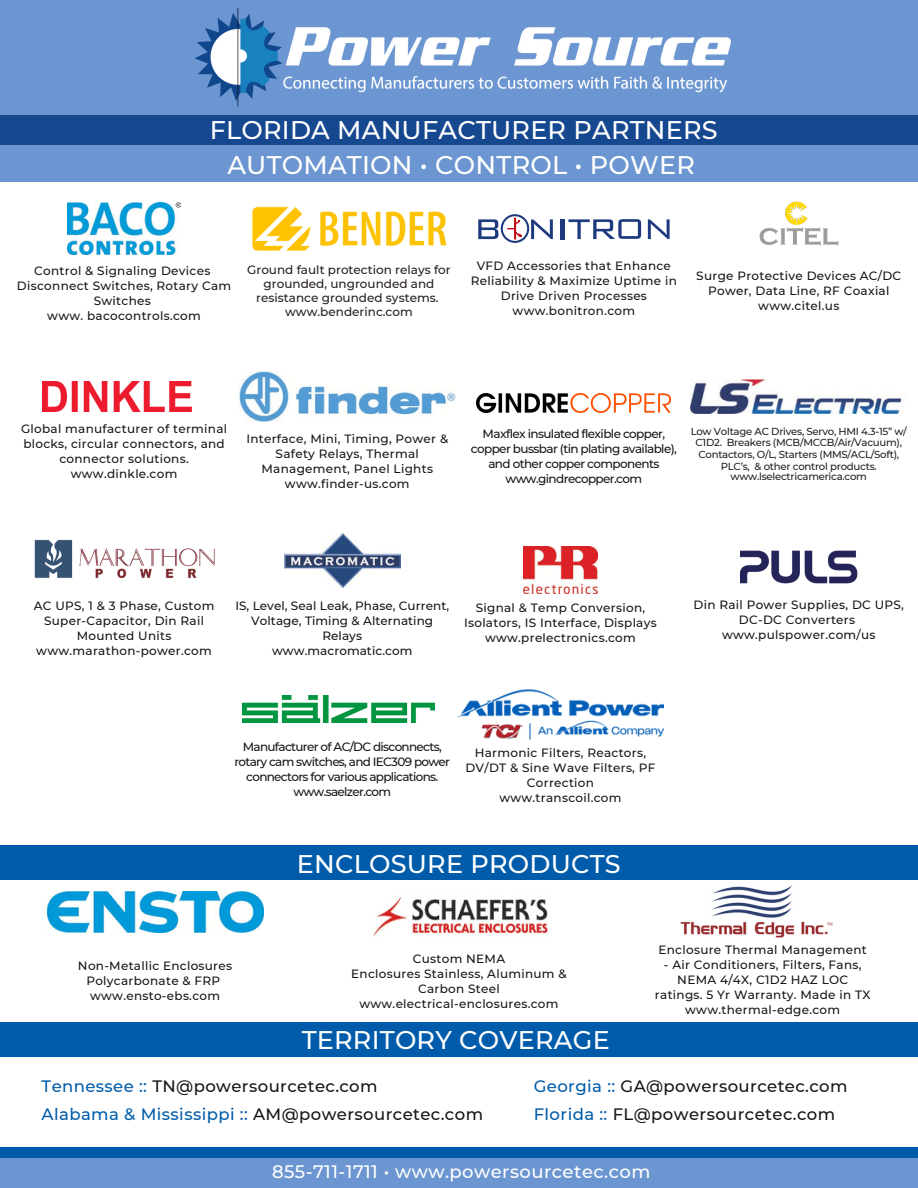
<style>
.page{position:relative;width:918px;height:1188px;background:#fff}
.page>*{position:absolute;margin:0;border:0;box-sizing:border-box;transform-origin:0 0}
.t1{font:500 25.5px "Montserrat";letter-spacing:.01em;color:#fff}
.t2{font:500 18px "Montserrat";letter-spacing:.025em;color:#fff}
.t3{font:500 16.5px/28.2px "Montserrat";letter-spacing:.025em;color:#171615}
.t4{font:500 12px/15px "Montserrat";letter-spacing:.025em;color:#171615;text-align:center}
.t5{font:500 12px/15px "Montserrat";letter-spacing:-.055em;color:#171615;text-align:center}
.t6{font:500 12px/15px "Montserrat";letter-spacing:-.05em;color:#171615;text-align:center}
.t7{font:500 12px/14px "Montserrat";color:#26201e;text-align:center}
.t8{font:500 12px/15px "Montserrat";letter-spacing:.005em;color:#171615;text-align:center}
.t9{font:500 10.2px/11.9px "Montserrat";letter-spacing:-.025em;color:#26201e;text-align:center}
.s1{color:#005caa}
</style>
<div class="page">
<img style="left:47px;top:892px;width:216px;height:41px">
<img style="left:373px;top:897px;width:175px;height:40px">
<div style="left:0;top:0;width:918px;height:181px;background:#6c96d1"></div>
<div style="left:0;top:116px;width:918px;height:29px;background:#164890"></div>
<div style="left:0;top:147px;width:918px;height:35px;background:#6c96d1"></div>
<img style="left:194px;top:8px;width:537px;height:99px">
<div style="left:0;top:1147px;width:918px;height:41px;background:#005caa"></div>
<div style="left:0;top:1158px;width:918px;height:30px;background:#6c96d1"></div>
<div style="left:0;top:1023px;width:918px;height:34px;background:#005caa"></div>
<div style="left:0;top:845px;width:918px;height:34px;background:#005caa"></div>
<img style="left:680px;top:885px;width:153px;height:53px">
<img style="left:239px;top:372px;width:216px;height:49px">
<img style="left:740px;top:550px;width:117px;height:34px">
<img style="left:68px;top:203px;width:112px;height:51px">
<img style="left:524px;top:546px;width:73px;height:47px">
<img style="left:34px;top:539px;width:181px;height:40px">
<hr style="left:561px;top:219px;width:3px;height:20px;background:#1e3a7e">
<svg style="left:568px;top:219px;width:73px;height:20px"></svg>
<svg style="left:648px;top:219px;width:22px;height:20px"></svg>
<svg style="left:478px;top:214px;width:75px;height:29px"></svg>
<img style="left:759px;top:201px;width:80px;height:45px">
<img style="left:284px;top:533px;width:116px;height:54px">
<img style="left:691px;top:379px;width:211px;height:35px">
<img style="left:252px;top:207px;width:195px;height:44px">
<img style="left:242px;top:695px;width:193px;height:27px">
<img style="left:42px;top:382px;width:150px;height:30px">
<img style="left:458px;top:690px;width:206px;height:49px">
<img style="left:477px;top:393px;width:193px;height:19px">
<h1 class="t1" style="left:210px;top:114px;width:510px">FLORIDA MANUFACTURER PARTNERS</h1>
<h3 class="t1" style="left:227px;top:149px;width:469px">AUTOMATION • CONTROL • POWER</h3>
<p class="t4" style="left:17px;top:263px;width:216px">Control &amp; Signaling Devices<br>Disconnect Switches, Rotary Cam<br>Switches<br>www. bacocontrols.com</p>
<h3 class="t7" style="left:247px;top:262px;width:205px">Ground fault protection relays for grounded, ungrounded and resistance grounded systems. www.benderinc.com</h3>
<p class="t4" style="left:471px;top:259px;width:208px">VFD Accessories that Enhance<br>Reliability &amp; Maximize Uptime in<br>Drive Driven Processes www.bonitron.com</p>
<p class="t4" style="left:696px;top:268px;width:207px">Surge Protective Devices AC/DC<br>Power, Data Line, RF Coaxial www.citel.us</p>
<h3 class="t4" style="left:21px;top:421px;width:208px">Global manufacturer of terminal blocks, circular connectors, and connector solutions. www.dinkle.com</h3>
<p class="t4" style="left:246px;top:431px;width:203px">Interface, Mini, Timing, Power &amp;<br>Safety Relays, Thermal<br>Management, Panel Lights www.finder-us.com</p>
<p class="t6" style="left:471px;top:426px;width:207px">Maxflex insulated flexible copper, copper bussbar (tin plating available), and other copper components www.gindrecopper.com</p>
<p class="t9" style="left:691px;top:425px;width:218px">Low Voltage AC Drives, Servo, HMI 4.3-15” w/ C1D2. Breakers (MCB/MCCB/Air/Vacuum), Contactors, O/L, Starters (MMS/ACL/Soft), PLC’s, &amp; other control products.</p>
<h3 class="t9" style="left:731px;top:471px;width:138px">www.lselectricamerica.com</h3>
<p class="t4" style="left:34px;top:598px;width:182px">AC UPS, 1 &amp; 3 Phase, Custom<br>Super-Capacitor, Din Rail<br>Mounted Units www.marathon-power.com</p>
<p class="t8" style="left:235px;top:598px;width:215px">IS, Level, Seal Leak, Phase, Current,<br>Voltage, Timing &amp; Alternating<br>Relays<br>www.macromatic.com</p>
<p class="t4" style="left:464px;top:600px;width:194px">Signal &amp; Temp Conversion,<br>Isolators, IS Interface, Displays www.prelectronics.com</p>
<h3 class="t5" style="left:234px;top:739px;width:217px">Manufacturer of AC/DC disconnects, rotary cam switches, and IEC309 power connectors for various applications. www.saelzer.com</h3>
<p class="t4" style="left:465px;top:745px;width:192px">Harmonic Filters, Reactors,<br>DV/DT &amp; Sine Wave Filters, PF<br>Correction www.transcoil.com</p>
<p class="t4" style="left:694px;top:597px;width:212px">Din Rail Power Supplies, DC UPS,<br>DC-DC Converters www.pulspower.com/us</p>
<h2 class="t1" style="left:297px;top:848px;width:325px">ENCLOSURE PRODUCTS</h2>
<h1 class="t4" style="left:78px;top:959px;width:156px">Non-Metallic Enclosures<br>Polycarbonate &amp; FRP www.ensto-ebs.com</h1>
<p class="t4" style="left:351px;top:951px;width:217px">Custom NEMA<br>Enclosures Stainless, Aluminum &amp;<br>Carbon Steel www.electrical-enclosures.com</p>
<h2 class="t1" style="left:302px;top:1024px;width:310px">TERRITORY COVERAGE</h2>
<h3 class="t4" style="left:659px;top:943px;width:210px">Enclosure Thermal Management</h3>
<h3 class="t4" style="left:655px;top:958px;width:217px">- Air Conditioners, Filters, Fans,<br>NEMA 4/4X, C1D2 HAZ LOC ratings. 5 Yr Warranty. Made in TX www.thermal-edge.com</h3>
<h3 class="t3" style="left:42px;top:1072px;width:443px"><span class="s1">Tennessee ::</span> TN@powersourcetec.com<br><span class="s1">Alabama &amp; Mississippi ::</span> AM@powersourcetec.com</h3>
<p class="t3" style="left:534px;top:1072px;width:315px"><span class="s1">Georgia ::</span> GA@powersourcetec.com<br><span class="s1">Florida ::</span> FL@powersourcetec.com</p>
<h2 class="t2" style="left:272px;top:1160px;width:380px">855-711-1711 • www.powersourcetec.com</h2>
</div>
